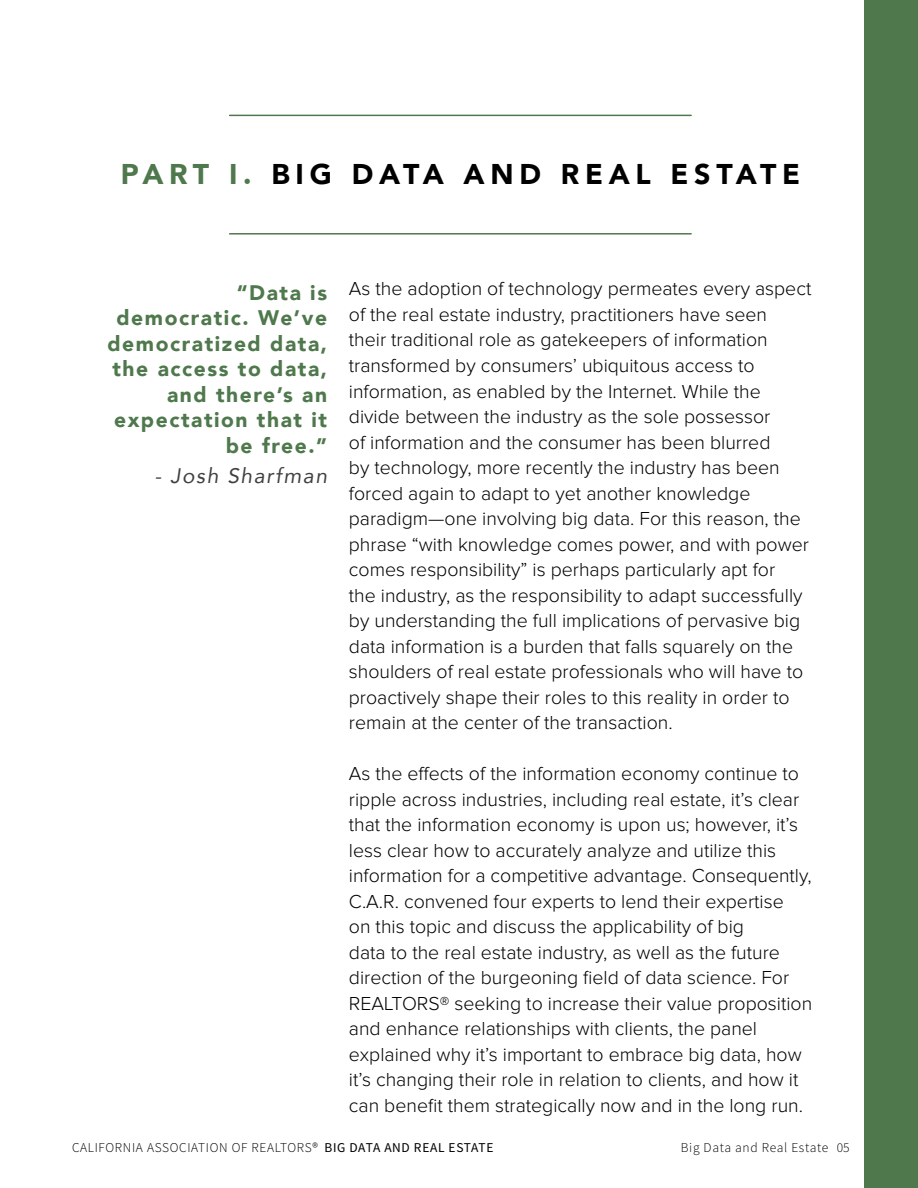
<style>
.page{position:relative;width:918px;height:1188px;background:#fff}
.page>*{position:absolute;margin:0;border:0;box-sizing:border-box;transform-origin:0 0}
.t1{font:900 28.5px "Avenir";letter-spacing:.2em;color:#000}
.t2{font:900 21px/25.5px "Avenir";letter-spacing:.075em;color:#4f784c;text-align:right}
.t3{font:italic 21px "Avenir";letter-spacing:.075em;color:#414042}
.t4{font:300 19.5px/25.5px "Proxima Nova";color:#000}
.t5{font:300 13.5px "Source Sans Pro";letter-spacing:.05em;color:#000}
.s1{color:#4f784c}
.s2{font-weight:400}
</style>
<div class="page">
<hr style="left:230px;top:233px;width:461px;height:2px;background:#4f784c">
<hr style="left:230px;top:115px;width:461px;height:1px;background:#4f784c">
<div style="left:864px;top:0;width:54px;height:1188px;background:#4f784c"></div>
<h1 class="t1" style="left:121px;top:150px;width:681px"><span class="s1">PART I.</span> BIG DATA AND REAL ESTATE</h1>
<p class="t2" style="left:107px;top:279px;width:221px">“Data is democratic. We’ve democratized data, the access to data, and there’s an expectation that it be free.”</p>
<p class="t3" style="left:154px;top:462px;width:174px">- Josh Sharfman</p>
<p class="t4" style="left:349px;top:277px;width:464px">As the adoption of technology permeates every aspect of the real estate industry, practitioners have seen<br>their traditional role as gatekeepers of information transformed by consumers’ ubiquitous access to information, as enabled by the Internet. While the divide between the industry as the sole possessor<br>of information and the consumer has been blurred<br>by technology, more recently the industry has been forced again to adapt to yet another knowledge paradigm—one involving big data. For this reason, the phrase “with knowledge comes power, and with power comes responsibility” is perhaps particularly apt for<br>the industry, as the responsibility to adapt successfully by understanding the full implications of pervasive big data information is a burden that falls squarely on the shoulders of real estate professionals who will have to proactively shape their roles to this reality in order to remain at the center of the transaction.</p>
<p class="t4" style="left:349px;top:762px;width:465px">As the effects of the information economy continue to ripple across industries, including real estate, it’s clear that the information economy is upon us; however, it’s less clear how to accurately analyze and utilize this information for a competitive advantage. Consequently, C.A.R. convened four experts to lend their expertise<br>on this topic and discuss the applicability of big<br>data to the real estate industry, as well as the future direction of the burgeoning field of data science. For REALTORS® seeking to increase their value proposition and enhance relationships with clients, the panel explained why it’s important to embrace big data, how it’s changing their role in relation to clients, and how it can benefit them strategically now and in the long run.</p>
<p class="t5" style="left:72px;top:1139px;width:423px">CALIFORNIA ASSOCIATION OF REALTORS® <span class="s2">BIG DATA AND REAL ESTATE</span></p>
<p class="t5" style="left:681px;top:1139px;width:170px">Big Data and Real Estate 05</p>
</div>
